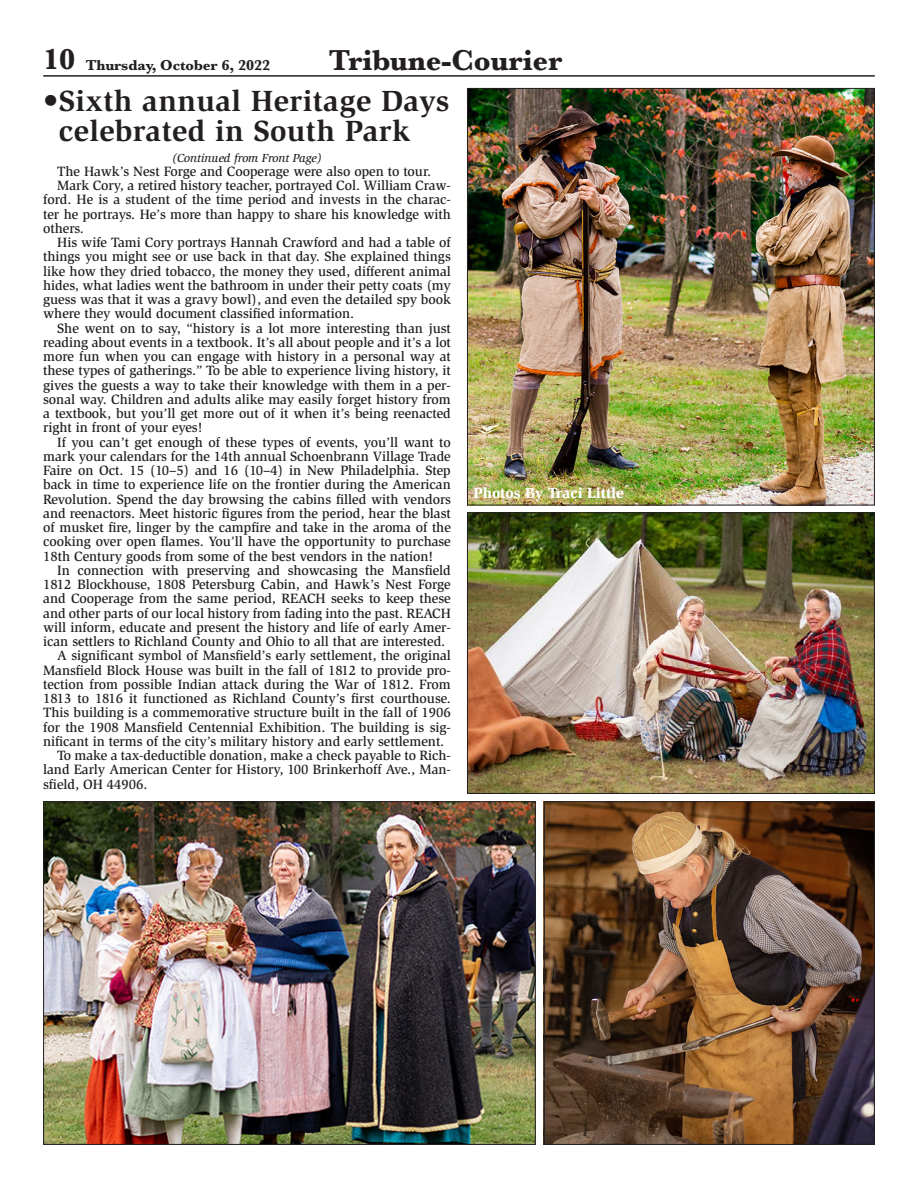
<style>
.page{position:relative;width:918px;height:1188px;background:#fff}
.page>*{position:absolute;margin:0;border:0;box-sizing:border-box;transform-origin:0 0}
.HeadlineBold{font:700 30px/30px "Slimbach";letter-spacing:.01em;color:#231f20}
.t1{font:700 30px "Baskerville";letter-spacing:-.005em;color:#231f20}
.t2{font:700 15px "Baskerville";letter-spacing:-.005em;color:#231f20}
.Byline{font:900 15px "Slimbach";letter-spacing:-.005em;color:#fff}
.BodyText{font:500 13.8px/14.2px "Slimbach";letter-spacing:-.005em;color:#231f20;text-align:justify}
.Continued{font:italic 500 12px "Slimbach";letter-spacing:-.005em;color:#231f20}
</style>
<div class="page">
<hr style="left:43px;top:75px;width:832px;height:2px;background:#231f20">
<img style="left:45px;top:803px;width:489px;height:340px">
<img style="left:546px;top:803px;width:327px;height:340px">
<div style="left:544px;top:801px;width:331px;height:344px;border:1px solid #231f20"></div>
<img style="left:469px;top:90px;width:404px;height:413px">
<img style="left:469px;top:514px;width:404px;height:278px">
<div style="left:467px;top:512px;width:408px;height:282px;border:1px solid #231f20"></div>
<p class="t1" style="left:43px;top:38px;width:34px">10</p>
<p class="t2" style="left:86px;top:55px;width:186px">Thursday, October 6, 2022</p>
<h1 class="t1" style="left:329px;top:40px;width:235px">Tribune-Courier</h1>
<p class="HeadlineBold" style="left:59px;top:85px;width:392px;text-indent:-16px">•Sixth annual Heritage Days celebrated in South Park</p>
<p class="Continued" style="left:172px;top:151px;width:151px">(Continued from Front Page)</p>
<p class="BodyText" style="left:57px;top:164px;width:375px">The Hawk’s Nest Forge and Cooperage were also open to tour.</p>
<p class="BodyText" style="left:43px;top:178px;width:409px;text-indent:14px">Mark Cory, a retired history teacher, portrayed Col. William Craw&shy;ford. He is a student of the time period and invests in the charac&shy;ter he portrays. He’s more than happy to share his knowledge with others.</p>
<p class="BodyText" style="left:43px;top:235px;width:409px;text-indent:14px">His wife Tami Cory portrays Hannah Crawford and had a table of things you might see or use back in that day. She explained things like how they dried tobacco, the money they used, different animal hides, what ladies went the bathroom in under their petty coats (my guess was that it was a gravy bowl), and even the detailed spy book where they would document classified information.</p>
<p class="BodyText" style="left:43px;top:321px;width:409px;text-indent:14px">She went on to say, “history is a lot more interesting than just reading about events in a textbook. It’s all about people and it’s a lot more fun when you can engage with history in a personal way at these types of gatherings.” To be able to experience living history, it gives the guests a way to take their knowledge with them in a per&shy;sonal way. Children and adults alike may easily forget history from a textbook, but you’ll get more out of it when it’s being reenacted right in front of your eyes!</p>
<p class="BodyText" style="left:43px;top:435px;width:409px;text-indent:14px">If you can’t get enough of these types of events, you’ll want to mark your calendars for the 14th annual Schoenbrann Village Trade Faire on Oct. 15 (10–5) and 16 (10–4) in New Philadelphia. Step back in time to experience life on the frontier during the American Revolution. Spend the day browsing the cabins filled with vendors and reenactors. Meet historic figures from the period, hear the blast of musket fire, linger by the campfire and take in the aroma of the cooking over open flames. You’ll have the opportunity to purchase 18th Century goods from some of the best vendors in the nation!</p>
<p class="BodyText" style="left:43px;top:563px;width:409px;text-indent:14px">In connection with preserving and showcasing the Mansfield 1812 Blockhouse, 1808 Petersburg Cabin, and Hawk’s Nest Forge and Cooperage from the same period, REACH seeks to keep these and other parts of our local history from fading into the past. REACH will inform, educate and present the history and life of early Amer&shy;ican settlers to Richland County and Ohio to all that are interested.</p>
<p class="BodyText" style="left:43px;top:649px;width:409px;text-indent:14px">A significant symbol of Mansfield’s early settlement, the original Mansfield Block House was built in the fall of 1812 to provide pro&shy;tection from possible Indian attack during the War of 1812. From 1813 to 1816 it functioned as Richland County’s first courthouse.<br>This building is a commemorative structure built in the fall of 1906 for the 1908 Mansfield Centennial Exhibition. The building is sig&shy;nificant in terms of the city’s military history and early settlement.</p>
<p class="BodyText" style="left:43px;top:748px;width:409px;text-indent:14px">To make a tax-deductible donation, make a check payable to Rich&shy;land Early American Center for History, 100 Brinkerhoff Ave., Man&shy;sfield, OH 44906.</p>
<p class="Byline" style="left:473px;top:484px;width:152px">Photos By Traci Little</p>
</div>
